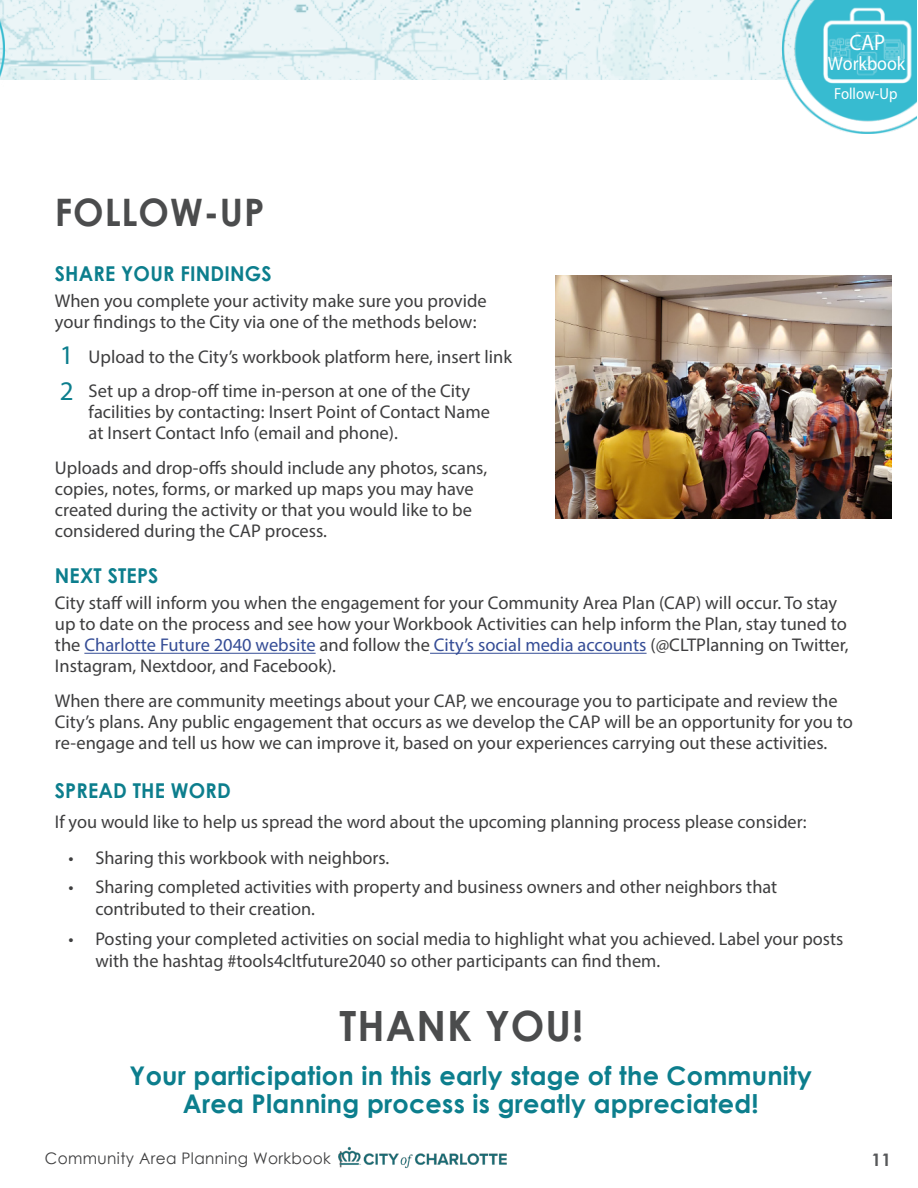
<style>
.page{position:relative;width:918px;height:1188px;background:#fff}
.page>*{position:absolute;margin:0;border:0;box-sizing:border-box;transform-origin:0 0}
.H2_-_White{font:700 41.7px "Century Gothic";letter-spacing:.025em;color:#4b4c4d;scale:.96 1}
.H2_-_White-2{font:700 37.8px "Century Gothic";letter-spacing:.025em;color:#4b4c4d;scale:.96 1}
.t1{font:27px "Myriad Pro";color:#0c7e8d}
.H4-tang{font:700 25.8px/28.3px "Century Gothic";letter-spacing:.01em;color:#0c7e8d;text-align:center}
.Title_-_Project{font:22.5px "Myriad Pro";color:#fff;scale:.92 1}
.H4-tang-2{font:700 20.4px "Century Gothic";letter-spacing:.01em;color:#0c7e8d;scale:.96 1}
.Title_-_Project-2{font:19.5px "Myriad Pro";color:#fff;scale:.92 1}
.Body{font:18.45px/21px "Myriad Pro";color:#3e3e3f}
.t2{font:700 17.25px "Century Gothic";color:#57585a}
.Title_-_Project-3{font:16.05px "Myriad Pro";color:#fff;scale:.92 1}
.t3{font:15.9px "Century Gothic";letter-spacing:.025em;color:#3e3e3f;scale:.96 1}
.s1{color:#354d96}
.s2{font-weight:700;font-size:17.4px;color:#57585a}
</style>
<div class="page">
<img style="left:338px;top:1146px;width:169px;height:22px">
<svg style="left:5px;top:0;width:778px;height:79px;fill:#eaf5f7"></svg>
<img style="left:0;top:0;width:5px;height:80px">
<img style="left:783px;top:0;width:134px;height:134px">
<hr style="left:84px;top:653px;width:232px;height:1px;background:#354d96">
<hr style="left:430px;top:653px;width:217px;height:1px;background:#354d96">
<img style="left:556px;top:275px;width:336px;height:243px">
<svg style="left:829px;top:29px;width:74px;height:49px;fill:#37bbd0"></svg>
<p class="Title_-_Project" style="left:849px;top:29px;width:40px">CAP</p>
<p class="Title_-_Project-2" style="left:828px;top:52px;width:86px">Workbook</p>
<p class="H2_-_White-2" style="left:55px;top:184px;width:220px">FOLLOW-UP</p>
<p class="H4-tang-2" style="left:55px;top:258px;width:227px">SHARE YOUR FINDINGS</p>
<p class="Body" style="left:55px;top:290px;width:433px">When you complete your activity make sure you provide your findings to the City via one of the methods below:</p>
<p class="Body" style="left:89px;top:346px;width:425px">Upload to the City’s workbook platform here, insert link</p>
<p class="Body" style="left:89px;top:380px;width:403px">Set up a drop-off time in-person at one of the City facilities by contacting: Insert Point of Contact Name at Insert Contact Info (email and phone).</p>
<p class="Body" style="left:55px;top:457px;width:434px">Uploads and drop-offs should include any photos, scans, copies, notes, forms, or marked up maps you may have created during the activity or that you would like to be considered during the CAP process.</p>
<p class="t1" style="left:60px;top:339px;width:15px">1</p>
<p class="t1" style="left:60px;top:374px;width:15px">2</p>
<p class="H4-tang-2" style="left:55px;top:561px;width:109px">NEXT STEPS</p>
<p class="Title_-_Project-3" style="left:834px;top:84px;width:70px">Follow-Up</p>
<p class="Body" style="left:55px;top:592px;width:795px">City staff will inform you when the engagement for your Community Area Plan (CAP) will occur. To stay up to date on the process and see how your Workbook Activities can help inform the Plan, stay tuned to the <span class="s1">Charlotte Future 2040 website</span> and follow the <span class="s1">City’s social media accounts</span> (@CLTPlanning on Twitter, Instagram, Nextdoor, and Facebook).</p>
<p class="Body" style="left:55px;top:690px;width:800px">When there are community meetings about your CAP, we encourage you to participate and review the<br>City’s plans. Any public engagement that occurs as we develop the CAP will be an opportunity for you to re-engage and tell us how we can improve it, based on your experiences carrying out these activities.</p>
<p class="H4-tang-2" style="left:55px;top:775px;width:185px">SPREAD THE WORD</p>
<p class="Body" style="left:55px;top:811px;width:753px">If you would like to help us spread the word about the upcoming planning process please consider:</p>
<p class="Body" style="left:68px;top:847px;width:323px">• Sharing this workbook with neighbors.</p>
<p class="Body" style="left:95px;top:875px;width:683px;line-height:22.5px;text-indent:-27px">• Sharing completed activities with property and business owners and other neighbors that contributed to their creation.</p>
<p class="Body" style="left:95px;top:927px;width:749px;line-height:22.5px;text-indent:-27px">• Posting your completed activities on social media to highlight what you achieved. Label your posts with the hashtag #tools4cltfuture2040 so other participants can find them.</p>
<p class="H2_-_White" style="left:340px;top:995px;width:255px">THANK YOU!</p>
<p class="H4-tang" style="left:130px;top:1060px;width:684px">Your participation in this early stage of the Community<br>Area Planning process is greatly appreciated!</p>
<p class="t3" style="left:45px;top:1147px;width:315px">Community Area Planning Workbook <span class="s2">|</span></p>
<p class="t2" style="left:872px;top:1146px;width:21px">11</p>
</div>
